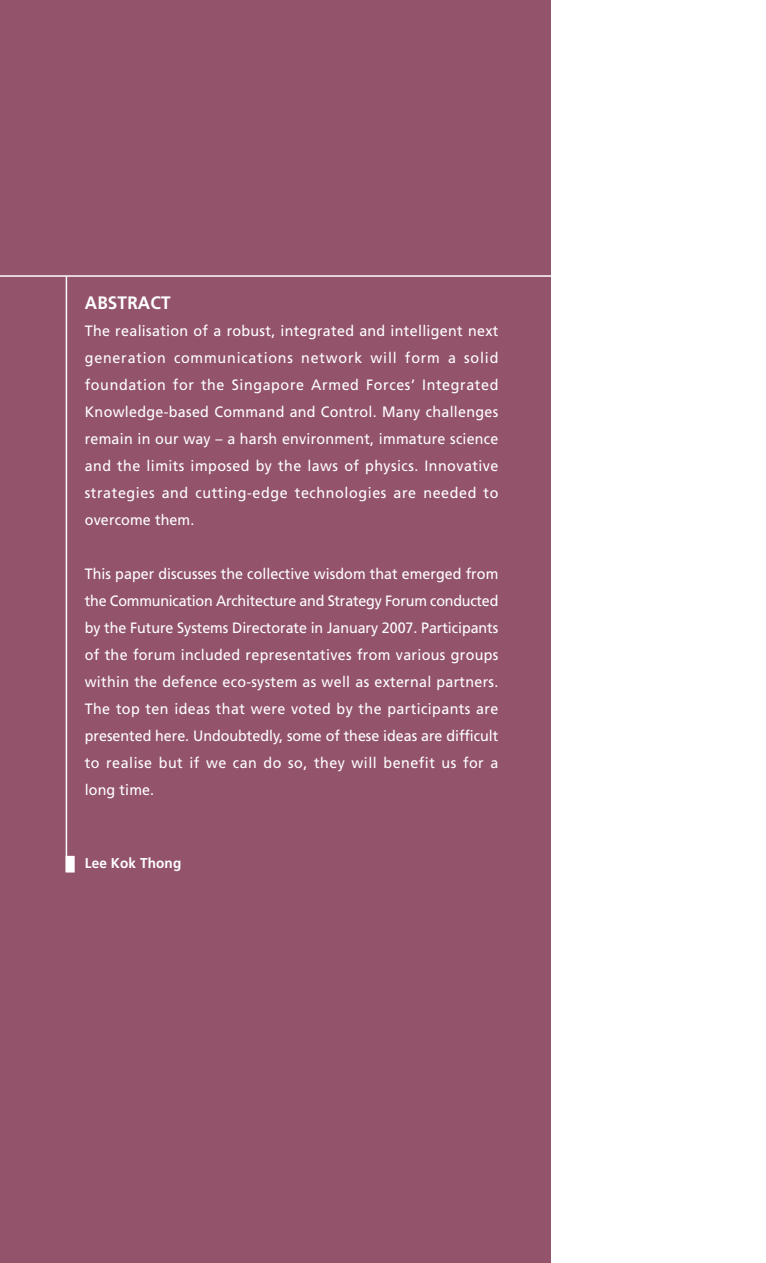
<style>
.page{position:relative;width:766px;height:1263px;background:#fff}
.page>*{position:absolute;margin:0;border:0;box-sizing:border-box;transform-origin:0 0}
.t1{font:700 18px "Frutiger";letter-spacing:.01em;color:#fff;scale:.95 1}
.t2{font:15px/27px "Frutiger";letter-spacing:.035em;color:#fff;text-align:justify;scale:.95 1}
.t3{font:700 14.25px "Frutiger";letter-spacing:.01em;color:#fff;scale:.95 1}
</style>
<div class="page">
<div style="left:0;top:0;width:550px;height:1263px;background:#93536b"></div>
<hr style="left:0;top:275px;width:550px;height:2px;background:#fff">
<hr style="left:66px;top:277px;width:1px;height:594px;background:#fff">
<div style="left:66px;top:856px;width:9px;height:16px;background:#fff"></div>
<p class="t1" style="left:85px;top:296px;width:92px">ABSTRACT</p>
<p class="t2" style="left:85px;top:319px;width:437px">The realisation of a robust, integrated and intelligent next generation communications network will form a solid foundation for the Singapore Armed Forces’ Integrated Knowledge-based Command and Control. Many challenges remain in our way – a harsh environment, immature science and the limits imposed by the laws of physics. Innovative strategies and cutting-edge technologies are needed to overcome them.</p>
<p class="t2" style="left:85px;top:562px;width:437px">This paper discusses the collective wisdom that emerged from the Communication Architecture and Strategy Forum conducted by the Future Systems Directorate in January 2007. Participants of the forum included representatives from various groups within the defence eco-system as well as external partners.<br>The top ten ideas that were voted by the participants are presented here. Undoubtedly, some of these ideas are difficult to realise but if we can do so, they will benefit us for a long time.</p>
<p class="t3" style="left:85px;top:857px;width:103px">Lee Kok Thong</p>
</div>
